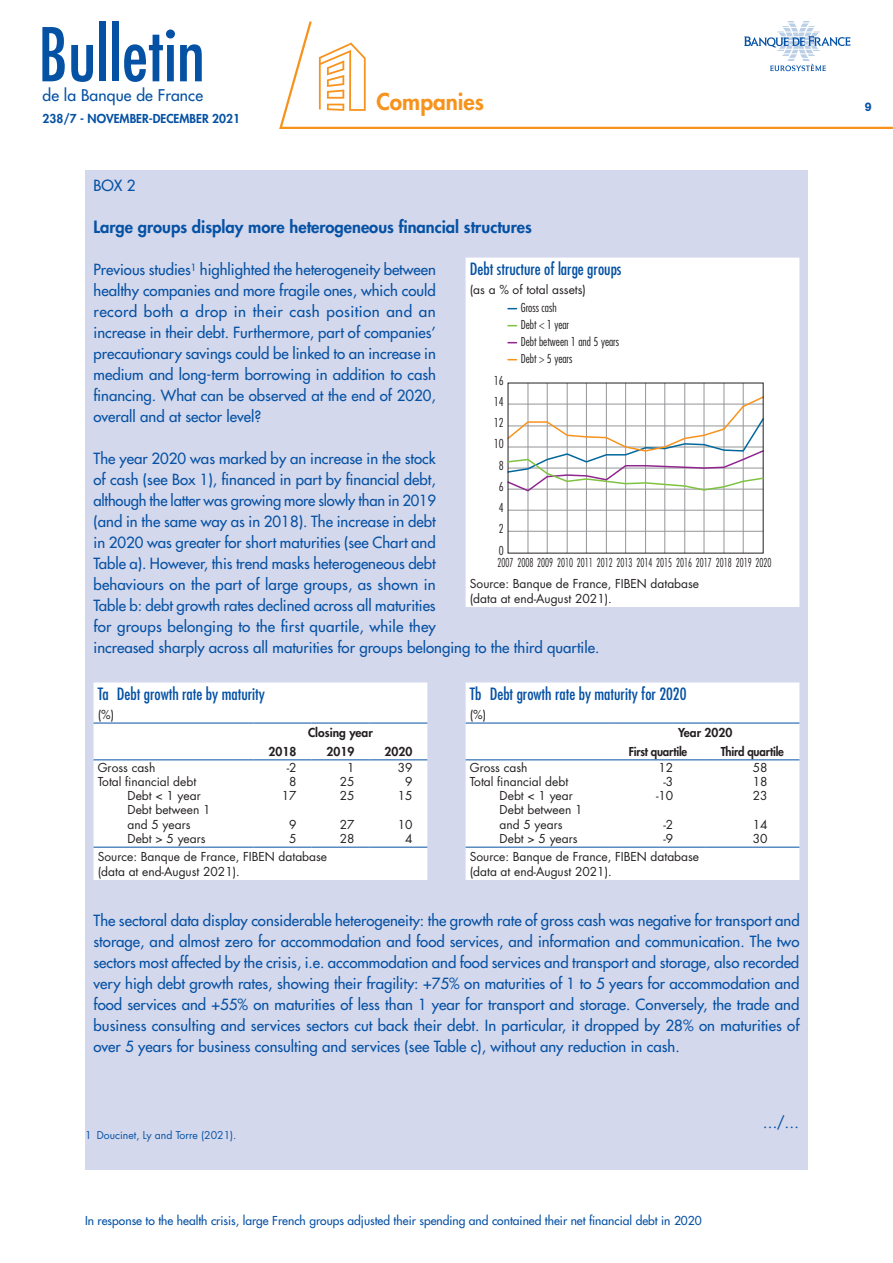
<style>
.page{position:relative;width:893px;height:1263px;background:#fff}
.page>*{position:absolute;margin:0;border:0;box-sizing:border-box;transform-origin:0 0}
.t1{font:condensed 72px "Futura Std";color:#0551a4}
.t2{font:800 22.5px "Futura Std";color:#f7931d}
.t3{font:condensed 16.5px "Futura Std";color:#0551a4}
.t4{font:800 16.5px "Futura Std";color:#0551a4}
.t5{font:500 15.75px "Futura Std";letter-spacing:.01em;color:#0551a4}
.t6{font:500 15px/21px "Futura Std";color:#0551a4;text-align:justify}
.t7{font:12px/14.4px "Futura Std";color:#231f20}
.t8{font:500 12px "Futura Std";color:#0551a4}
.t9{font:300 condensed 12px/17px "Futura Std";color:#231f20}
.t10{font:300 condensed 12px "Futura Std";color:#231f20;scale:.8 1}
.t11{font:800 12px "Futura Std";color:#0551a4}
.t12{font:800 12px "Futura Std";color:#231f20}
.t13{font:800 12px/18.5px "Futura Std";letter-spacing:-.02em;color:#231f20}
.t14{font:800 12px "Futura Std";letter-spacing:-.02em;color:#231f20;scale:.95 1}
.t15{font:800 12px "Helvetica Neue LT Std";color:#0551a4;scale:.9 1}
.t16{font:10.5px "Futura Std";color:#0551a4}
</style>
<div class="page">
<svg style="left:279px;top:21px;width:614px;height:108px"></svg>
<svg style="left:744px;top:22px;width:106px;height:49px"></svg>
<svg style="left:319px;top:42px;width:47px;height:69px"></svg>
<div style="left:85px;top:170px;width:723px;height:999px;background:#d4d8ec"></div>
<div style="left:466px;top:258px;width:333px;height:349px;background:#fff"></div>
<hr style="left:508px;top:531px;width:255px;height:1px;background:#939598">
<hr style="left:508px;top:510px;width:255px;height:1px;background:#939598">
<hr style="left:528px;top:383px;width:1px;height:170px;background:#939598">
<hr style="left:547px;top:383px;width:1px;height:170px;background:#939598">
<hr style="left:567px;top:383px;width:1px;height:170px;background:#939598">
<hr style="left:586px;top:383px;width:1px;height:170px;background:#939598">
<hr style="left:606px;top:383px;width:1px;height:170px;background:#939598">
<hr style="left:625px;top:383px;width:1px;height:170px;background:#939598">
<hr style="left:645px;top:383px;width:1px;height:170px;background:#939598">
<hr style="left:665px;top:383px;width:1px;height:170px;background:#939598">
<hr style="left:684px;top:383px;width:1px;height:170px;background:#939598">
<hr style="left:704px;top:383px;width:1px;height:170px;background:#939598">
<hr style="left:724px;top:383px;width:1px;height:170px;background:#939598">
<hr style="left:743px;top:383px;width:1px;height:170px;background:#939598">
<svg style="left:506px;top:395px;width:259px;height:97px;background:#ebebea"></svg>
<div style="left:94px;top:682px;width:333px;height:198px;background:#fff"></div>
<hr style="left:94px;top:723px;width:160px;height:1px;background:#0551a4">
<hr style="left:254px;top:723px;width:57px;height:1px;background:#0551a4">
<hr style="left:311px;top:723px;width:58px;height:1px;background:#0551a4">
<hr style="left:369px;top:723px;width:58px;height:1px;background:#0551a4">
<hr style="left:94px;top:759px;width:160px;height:1px;background:#0551a4">
<hr style="left:254px;top:759px;width:57px;height:1px;background:#0551a4">
<hr style="left:311px;top:759px;width:58px;height:1px;background:#0551a4">
<hr style="left:369px;top:759px;width:58px;height:1px;background:#0551a4">
<hr style="left:94px;top:847px;width:160px;height:1px;background:#0551a4">
<hr style="left:254px;top:847px;width:57px;height:1px;background:#0551a4">
<hr style="left:311px;top:847px;width:58px;height:1px;background:#0551a4">
<hr style="left:369px;top:847px;width:58px;height:1px;background:#0551a4">
<div style="left:466px;top:682px;width:333px;height:198px;background:#fff"></div>
<hr style="left:466px;top:723px;width:145px;height:1px;background:#0551a4">
<hr style="left:611px;top:723px;width:94px;height:1px;background:#0551a4">
<hr style="left:705px;top:723px;width:94px;height:1px;background:#0551a4">
<hr style="left:466px;top:759px;width:145px;height:1px;background:#0551a4">
<hr style="left:611px;top:759px;width:94px;height:1px;background:#0551a4">
<hr style="left:705px;top:759px;width:94px;height:1px;background:#0551a4">
<hr style="left:466px;top:847px;width:145px;height:1px;background:#0551a4">
<hr style="left:611px;top:847px;width:94px;height:1px;background:#0551a4">
<hr style="left:705px;top:847px;width:94px;height:1px;background:#0551a4">
<h1 class="t1" style="left:38px;top:12px;width:168px">Bulletin</h1>
<p class="t5" style="left:43px;top:86px;width:162px">de la Banque de France</p>
<p class="t11" style="left:43px;top:111px;width:199px">238/7 - NOVEMBER-DECEMBER 2021</p>
<h2 class="t2" style="left:376px;top:88px;width:109px">Companies</h2>
<p class="t15" style="left:865px;top:99px;width:9px">9</p>
<p class="t6" style="left:94px;top:175px;width:44px">BOX 2</p>
<p class="t4" style="left:94px;top:217px;width:440px">Large groups display more heterogeneous financial structures</p>
<p class="t6" style="left:94px;top:259px;width:344px">Previous studies<sup>1</sup> highlighted the heterogeneity between healthy companies and more fragile ones, which could record both a drop in their cash position and an increase in their debt. Furthermore, part of companies’ precautionary savings could be linked to an increase in medium and long-term borrowing in addition to cash financing. What can be observed at the end of 2020, overall and at sector level?</p>
<p class="t6" style="left:94px;top:448px;width:507px;text-align:left">The year 2020 was marked by an increase in the stock<br>of cash (see Box 1), financed in part by financial debt,<br>although the latter was growing more slowly than in 2019<br>(and in the same way as in 2018). The increase in debt<br>in 2020 was greater for short maturities (see Chart and<br>Table a). However, this trend masks heterogeneous debt<br>behaviours on the part of large groups, as shown in<br>Table b: debt growth rates declined across all maturities<br>for groups belonging to the first quartile, while they<br>increased sharply across all maturities for groups belonging to the third quartile.</p>
<p class="t3" style="left:470px;top:259px;width:153px">Debt structure of large groups</p>
<p class="t7" style="left:470px;top:282px;width:118px">(as a % of total assets)</p>
<p class="t9" style="left:521px;top:299px;width:50px">Gross cash<br>Debt &lt; 1 year</p>
<p class="t9" style="left:521px;top:350px;width:53px">Debt &gt; 5 years</p>
<p class="t9" style="left:521px;top:333px;width:100px">Debt between 1 and 5 years</p>
<p class="t9" style="left:494px;top:372px;width:11px">16</p>
<p class="t9" style="left:494px;top:393px;width:11px">14</p>
<p class="t9" style="left:494px;top:414px;width:11px">12</p>
<p class="t9" style="left:494px;top:435px;width:11px">10</p>
<p class="t9" style="left:499px;top:457px;width:6px">8</p>
<p class="t9" style="left:499px;top:478px;width:6px">6</p>
<p class="t9" style="left:499px;top:499px;width:6px">4</p>
<p class="t9" style="left:499px;top:520px;width:6px">2</p>
<p class="t9" style="left:499px;top:542px;width:6px">0</p>
<p class="t10" style="left:497px;top:556px;width:344px">2007 2008 2009 2010 2011 2012 2013 2014 2015 2016 2017 2018 2019 2020</p>
<p class="t7" style="left:470px;top:577px;width:231px">Source: Banque de France, FIBEN database (data at end-August 2021).</p>
<p class="t3" style="left:98px;top:684px;width:169px">Ta Debt growth rate by maturity</p>
<p class="t7" style="left:98px;top:707px;width:18px">(%)</p>
<p class="t12" style="left:308px;top:725px;width:66px">Closing year</p>
<p class="t12" style="left:269px;top:744px;width:29px">2018</p>
<p class="t12" style="left:327px;top:744px;width:29px">2019</p>
<p class="t12" style="left:384px;top:744px;width:29px">2020</p>
<p class="t3" style="left:470px;top:684px;width:218px">Tb Debt growth rate by maturity for 2020</p>
<p class="t7" style="left:470px;top:707px;width:18px">(%)</p>
<p class="t13" style="left:629px;top:723px;width:105px;text-indent:49px">Year 2020<br>First quartile</p>
<p class="t14" style="left:721px;top:743px;width:68px">Third quartile</p>
<p class="t7" style="left:98px;top:760px;width:59px">Gross cash</p>
<p class="t7" style="left:287px;top:760px;width:11px">-2</p>
<p class="t7" style="left:347px;top:760px;width:9px">1</p>
<p class="t7" style="left:398px;top:760px;width:16px">39</p>
<p class="t7" style="left:98px;top:774px;width:100px">Total financial debt</p>
<p class="t7" style="left:289px;top:774px;width:9px">8</p>
<p class="t7" style="left:340px;top:774px;width:16px">25</p>
<p class="t7" style="left:405px;top:774px;width:9px">9</p>
<p class="t7" style="left:128px;top:789px;width:75px">Debt &lt; 1 year</p>
<p class="t7" style="left:282px;top:789px;width:16px">17</p>
<p class="t7" style="left:340px;top:789px;width:16px">25</p>
<p class="t7" style="left:398px;top:789px;width:16px">15</p>
<p class="t7" style="left:128px;top:803px;width:84px">Debt between 1 and 5 years</p>
<p class="t7" style="left:289px;top:817px;width:9px">9</p>
<p class="t7" style="left:340px;top:817px;width:16px">27</p>
<p class="t7" style="left:398px;top:817px;width:16px">10</p>
<p class="t7" style="left:128px;top:831px;width:79px">Debt &gt; 5 years</p>
<p class="t7" style="left:289px;top:831px;width:9px">5</p>
<p class="t7" style="left:340px;top:831px;width:16px">28</p>
<p class="t7" style="left:405px;top:831px;width:9px">4</p>
<p class="t7" style="left:98px;top:850px;width:231px">Source: Banque de France, FIBEN database (data at end-August 2021).</p>
<p class="t7" style="left:470px;top:760px;width:59px">Gross cash</p>
<p class="t7" style="left:658px;top:760px;width:16px">12</p>
<p class="t7" style="left:753px;top:760px;width:16px">58</p>
<p class="t7" style="left:470px;top:774px;width:100px">Total financial debt</p>
<p class="t7" style="left:663px;top:774px;width:11px">-3</p>
<p class="t7" style="left:753px;top:774px;width:16px">18</p>
<p class="t7" style="left:500px;top:789px;width:75px">Debt &lt; 1 year</p>
<p class="t7" style="left:656px;top:789px;width:19px">-10</p>
<p class="t7" style="left:753px;top:789px;width:16px">23</p>
<p class="t7" style="left:500px;top:803px;width:84px">Debt between 1 and 5 years</p>
<p class="t7" style="left:663px;top:817px;width:11px">-2</p>
<p class="t7" style="left:753px;top:817px;width:16px">14</p>
<p class="t7" style="left:500px;top:831px;width:79px">Debt &gt; 5 years</p>
<p class="t7" style="left:663px;top:831px;width:11px">-9</p>
<p class="t7" style="left:753px;top:831px;width:16px">30</p>
<p class="t7" style="left:470px;top:850px;width:231px">Source: Banque de France, FIBEN database (data at end-August 2021).</p>
<p class="t6" style="left:94px;top:910px;width:708px">The sectoral data display considerable heterogeneity: the growth rate of gross cash was negative for transport and storage, and almost zero for accommodation and food services, and information and communication. The two sectors most affected by the crisis, i.e. accommodation and food services and transport and storage, also recorded very high debt growth rates, showing their fragility: +75% on maturities of 1 to 5 years for accommodation and food services and +55% on maturities of less than 1 year for transport and storage. Conversely, the trade and business consulting and services sectors cut back their debt. In particular, it dropped by 28% on maturities of over 5 years for business consulting and services (see Table c), without any reduction in cash.</p>
<p class="t16" style="left:85px;top:1128px;width:153px">1 Doucinet, Ly and Torre (2021).</p>
<p class="t8" style="left:85px;top:1213px;width:618px">In response to the health crisis, large French groups adjusted their spending and contained their net financial debt in 2020</p>
<p class="t6" style="left:763px;top:1111px;width:38px">…/…</p>
</div>
